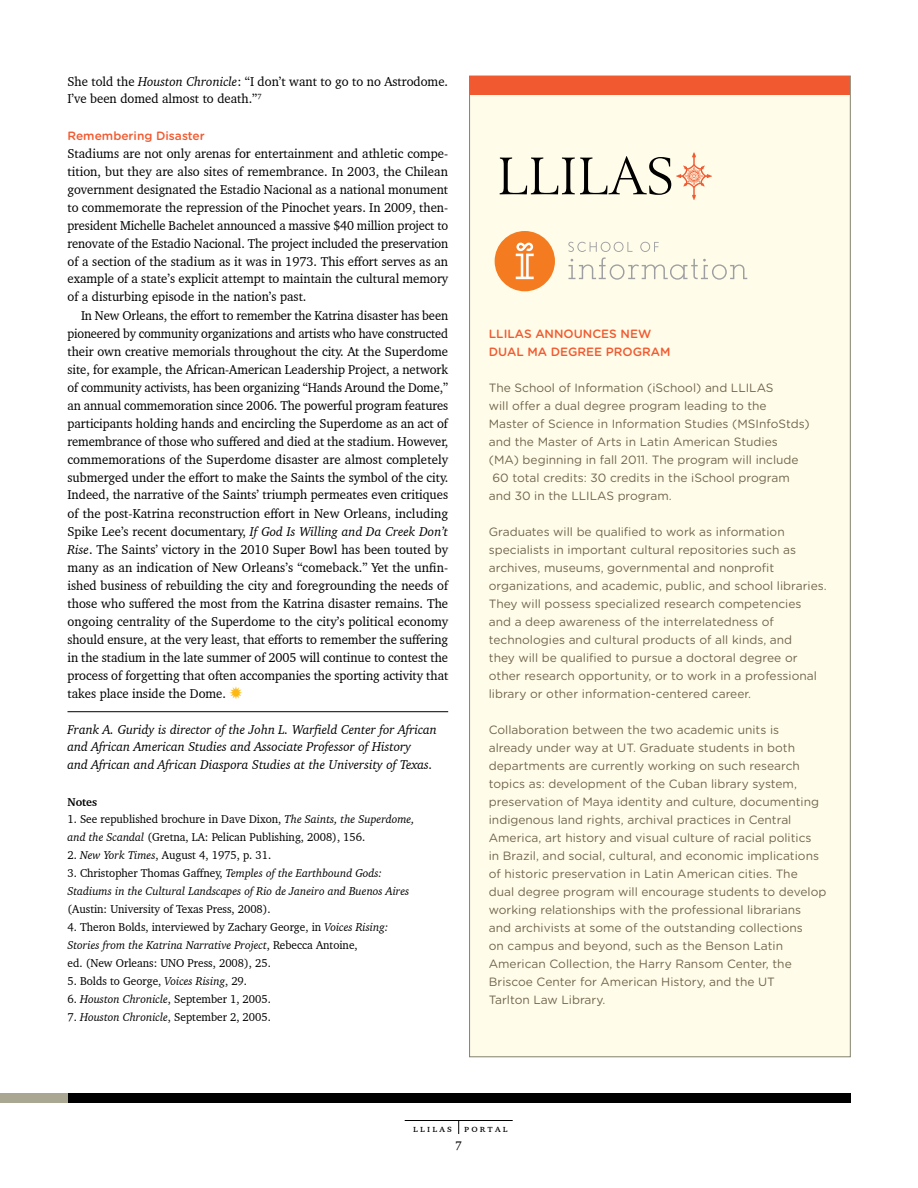
<style>
.page{position:relative;width:918px;height:1188px;background:#fff}
.page>*{position:absolute;margin:0;border:0;box-sizing:border-box;transform-origin:0 0}
.t1{font:54.9px "AT Berling";letter-spacing:-.025em;color:#000}
.t2{font:13.5px "Charter BT Pro";color:#000}
.t3{font:13.2px/18px "Charter BT Pro";color:#000;text-align:justify;scale:.95 1}
.t4{font:13.2px/18px "Charter BT Pro";color:#000}
.t5{font:italic 13.2px/18px "Charter BT Pro";color:#000}
.t6{font:12px/18px "Gotham Rounded";color:#72654d}
.t7{font:500 12px/18px "Gotham Rounded";color:#f15a31}
.t8{font:11.7px/18px "Charter BT Pro";color:#000}
.t9{font:italic 11.7px/18px "Charter BT Pro";color:#000}
.t10{font:700 11.7px "Charter BT Pro";color:#000}
.t11{font:10.5px "Charter BT Pro";color:#000}
.s1{font-style:italic}
.s2{color:#fdb913}
.s3{font-style:normal}
</style>
<div class="page">
<svg style="left:458px;top:1121px;width:1px;height:13px"></svg>
<hr style="left:405px;top:1120px;width:108px;height:1px;background:#000">
<div style="left:0;top:1094px;width:850px;height:9px;background:#000"></div>
<div style="left:0;top:1094px;width:67px;height:9px;background:#a9a791"></div>
<hr style="left:68px;top:711px;width:380px;height:1px;background:#000">
<div style="left:469px;top:76px;width:381px;height:981px;background:#fffde9;border:1px solid #82816f"></div>
<div style="left:470px;top:76px;width:380px;height:19px;background:#f15a31"></div>
<img style="left:676px;top:153px;width:35px;height:47px">
<div style="left:495px;top:231px;width:60px;height:60px;background:#f47b20;border-radius:50%"></div>
<svg style="left:516px;top:243px;width:18px;height:36px"></svg>
<svg style="left:568px;top:242px;width:179px;height:38px"></svg>
<p class="t4" style="left:68px;top:72px;width:382px">She told the <span class="s1">Houston Chronicle</span>: “I don’t want to go to no Astrodome.<br>I’ve been domed almost to death.”<sup>7</sup></p>
<p class="t7" style="left:68px;top:126px;width:139px">Remembering Disaster</p>
<p class="t4" style="left:67px;top:144px;width:382px;text-align:justify">Stadiums are not only arenas for entertainment and athletic compe&shy;tition, but they are also sites of remembrance. In 2003, the Chilean government designated the Estadio Nacional as a national monument to commemorate the repression of the Pinochet years. In 2009, then&shy;president Michelle Bachelet announced a massive $40 million project to renovate of the Estadio Nacional. The project included the preservation of a section of the stadium as it was in 1973. This effort serves as an example of a state’s explicit attempt to maintain the cultural memory of a disturbing episode in the nation’s past.</p>
<p class="t3" style="left:68px;top:306px;width:402px;text-indent:14px">In New Orleans, the effort to remember the Katrina disaster has been pioneered by community organizations and artists who have constructed their own creative memorials throughout the city. At the Superdome site, for example, the African-American Leadership Project, a network of community activists, has been organizing “Hands Around the Dome,” an annual commemoration since 2006. The powerful program features participants holding hands and encircling the Superdome as an act of remembrance of those who suffered and died at the stadium. However, commemorations of the Superdome disaster are almost completely submerged under the effort to make the Saints the symbol of the city.<br>Indeed, the narrative of the Saints’ triumph permeates even critiques of the post-Katrina reconstruction effort in New Orleans, including Spike Lee’s recent documentary, <span class="s1">If God Is Willing and Da Creek Don’t Rise</span>. The Saints’ victory in the 2010 Super Bowl has been touted by many as an indication of New Orleans’s “comeback.” Yet the unfin&shy;ished business of rebuilding the city and foregrounding the needs of those who suffered the most from the Katrina disaster remains. The ongoing centrality of the Superdome to the city’s political economy should ensure, at the very least, that efforts to remember the suffering in the stadium in the late summer of 2005 will continue to contest the process of forgetting that often accompanies the sporting activity that takes place inside the Dome. <span class="s2">✹</span></p>
<p class="t5" style="left:67px;top:720px;width:371px">Frank A. Guridy is director of the John L. Warfield Center for African and African American Studies and Associate Professor of History<br>and African and African Diaspora Studies at the University of Texas.</p>
<p class="t10" style="left:68px;top:794px;width:31px">Notes</p>
<p class="t8" style="left:68px;top:810px;width:349px">1. See republished brochure in Dave Dixon, <span class="s1">The Saints, the Superdome, and the Scandal</span> (Gretna, LA: Pelican Publishing, 2008), 156.</p>
<p class="t8" style="left:68px;top:846px;width:205px">2. <span class="s1">New York Times</span>, August 4, 1975, p. 31.</p>
<p class="t9" style="left:68px;top:864px;width:343px"><span class="s3">3. Christopher Thomas Gaffney,</span> Temples of the Earthbound Gods:<br>Stadiums in the Cultural Landscapes of Rio de Janeiro and Buenos Aires</p>
<p class="t8" style="left:68px;top:900px;width:205px">(Austin: University of Texas Press, 2008).</p>
<p class="t8" style="left:68px;top:918px;width:323px">4. Theron Bolds, interviewed by Zachary George, in <span class="s1">Voices Rising:<br>Stories from the Katrina Narrative Project</span>, Rebecca Antoine,<br>ed. (New Orleans: UNO Press, 2008), 25.</p>
<p class="t8" style="left:68px;top:972px;width:181px">5. Bolds to George, <span class="s1">Voices Rising</span>, 29.</p>
<p class="t8" style="left:68px;top:990px;width:205px">6. <span class="s1">Houston Chronicle</span>, September 1, 2005.</p>
<p class="t8" style="left:68px;top:1008px;width:205px">7. <span class="s1">Houston Chronicle</span>, September 2, 2005.</p>
<h1 class="t1" style="left:496px;top:145px;width:179px">LLILAS</h1>
<p class="t7" style="left:489px;top:324px;width:183px">LLILAS ANNOUNCES NEW<br>DUAL MA DEGREE PROGRAM</p>
<p class="t6" style="left:489px;top:378px;width:322px">The School of Information (iSchool) and LLILAS<br>will offer a dual degree program leading to the<br>Master of Science in Information Studies (MSInfoStds) and the Master of Arts in Latin American Studies (MA) beginning in fall 2011. The program will include 60 total credits: 30 credits in the iSchool program and 30 in the LLILAS program.</p>
<p class="t6" style="left:489px;top:522px;width:339px">Graduates will be qualified to work as information specialists in important cultural repositories such as archives, museums, governmental and nonprofit organizations, and academic, public, and school libraries.<br>They will possess specialized research competencies and a deep awareness of the interrelatedness of technologies and cultural products of all kinds, and<br>they will be qualified to pursue a doctoral degree or other research opportunity, or to work in a professional library or other information-centered career.</p>
<p class="t6" style="left:489px;top:720px;width:339px">Collaboration between the two academic units is<br>already under way at UT. Graduate students in both departments are currently working on such research topics as: development of the Cuban library system, preservation of Maya identity and culture, documenting indigenous land rights, archival practices in Central America, art history and visual culture of racial politics<br>in Brazil, and social, cultural, and economic implications of historic preservation in Latin American cities. The<br>dual degree program will encourage students to develop working relationships with the professional librarians and archivists at some of the outstanding collections<br>on campus and beyond, such as the Benson Latin American Collection, the Harry Ransom Center, the Briscoe Center for American History, and the UT<br>Tarlton Law Library.</p>
<p class="t11" style="left:413px;top:1121px;width:96px">llilas portal</p>
<p class="t2" style="left:456px;top:1134px;width:8px">7</p>
</div>
